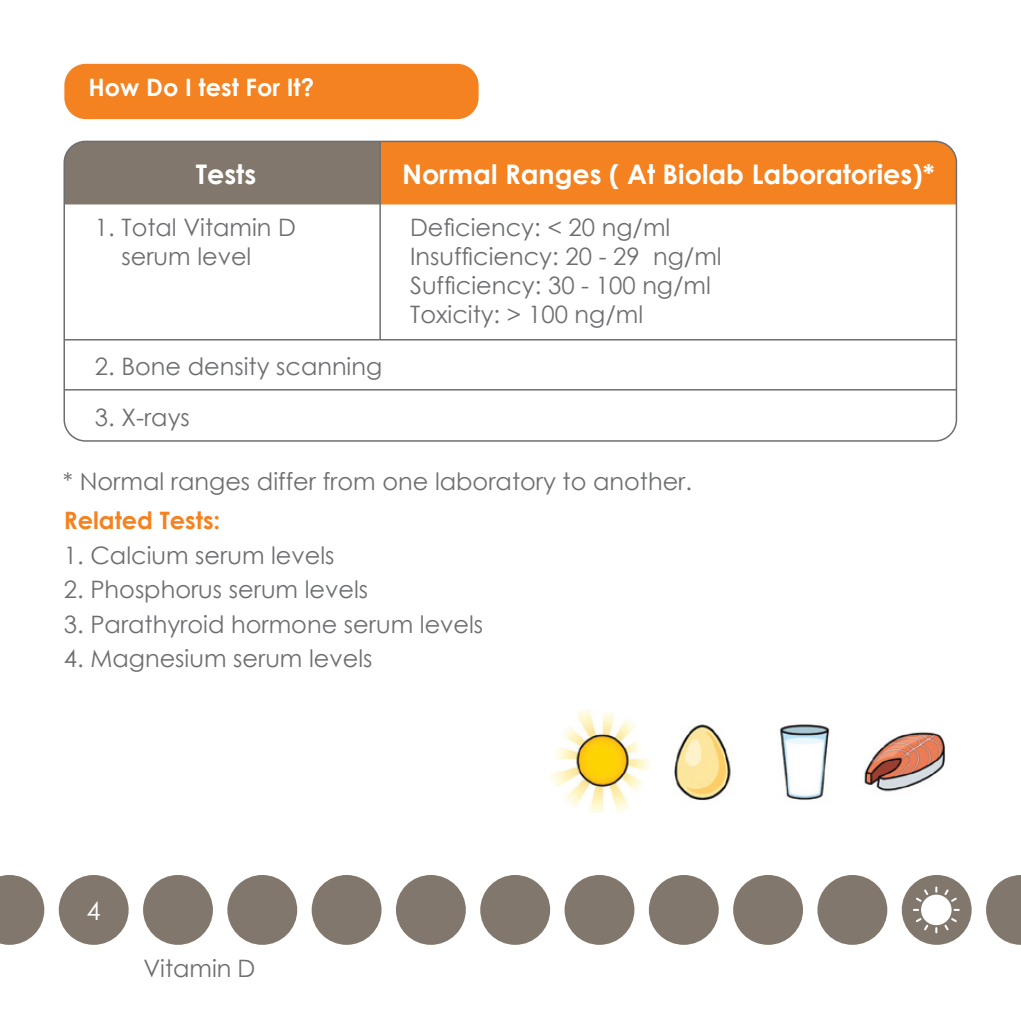
<style>
.page{position:relative;width:1021px;height:1021px;background:#fff}
.page>*{position:absolute;margin:0;border:0;box-sizing:border-box;transform-origin:0 0}
.t1{font:700 27px "Century Gothic";color:#fff}
.t2{font:25.5px "Century Gothic";color:#fff}
.t3{font:24px/28.8px "Century Gothic";color:#6d6e71}
.t4{font:700 24px "Century Gothic";color:#fff}
.t5{font:700 24px "Century Gothic";color:#f58220}
</style>
<div class="page">
<svg style="left:0;top:875px;width:44px;height:69px;background:#958c83"></svg>
<div style="left:59px;top:875px;width:70px;height:69px;background:#82776c;border-radius:50%"></div>
<div style="left:143px;top:875px;width:70px;height:69px;background:#82776c;border-radius:50%"></div>
<div style="left:227px;top:875px;width:70px;height:69px;background:#82776c;border-radius:50%"></div>
<div style="left:312px;top:875px;width:69px;height:69px;background:#82776c;border-radius:50%"></div>
<div style="left:396px;top:875px;width:70px;height:69px;background:#82776c;border-radius:50%"></div>
<div style="left:480px;top:875px;width:70px;height:69px;background:#82776c;border-radius:50%"></div>
<div style="left:564px;top:875px;width:70px;height:69px;background:#82776c;border-radius:50%"></div>
<div style="left:649px;top:875px;width:69px;height:69px;background:#82776c;border-radius:50%"></div>
<div style="left:733px;top:875px;width:70px;height:69px;background:#82776c;border-radius:50%"></div>
<div style="left:817px;top:875px;width:70px;height:69px;background:#82776c;border-radius:50%"></div>
<div style="left:901px;top:875px;width:70px;height:69px;background:#82776c;border-radius:50%"></div>
<svg style="left:986px;top:875px;width:34px;height:69px"></svg>
<div style="left:921px;top:894px;width:30px;height:31px;background:#fff;border-radius:50%"></div>
<svg style="left:935px;top:886px;width:2px;height:6px"></svg>
<svg style="left:935px;top:927px;width:2px;height:6px"></svg>
<svg style="left:916px;top:889px;width:12px;height:12px"></svg>
<svg style="left:944px;top:917px;width:12px;height:13px"></svg>
<svg style="left:916px;top:917px;width:12px;height:13px"></svg>
<svg style="left:944px;top:889px;width:12px;height:12px"></svg>
<div style="left:64px;top:64px;width:414px;height:55px;background:#f58220;border-radius:21px"></div>
<hr style="left:64px;top:339px;width:892px;height:1px;background:#6d6e71">
<hr style="left:64px;top:389px;width:892px;height:1px;background:#6d6e71">
<svg style="left:65px;top:141px;width:891px;height:63px;background:#ca7e3c"></svg>
<hr style="left:379px;top:141px;width:2px;height:199px;background:#6d6e71">
<img style="left:551px;top:709px;width:395px;height:103px">
<p class="t4" style="left:89px;top:69px;width:227px">How Do I test For ?I t</p>
<p class="t1" style="left:196px;top:154px;width:62px">Tests</p>
<p class="t3" style="left:121px;top:213px;width:176px;text-indent:-27px">1. Total Vitamin D serum level</p>
<p class="t3" style="left:95px;top:352px;width:289px">2. Bone density scanning</p>
<p class="t3" style="left:95px;top:403px;width:96px">3. X-rays</p>
<p class="t1" style="left:402px;top:154px;width:534px">Normal Ranges ( At Biolab Laboratories *(</p>
<p class="t3" style="left:653px;top:213px;width:70px;text-indent:-243px">Deficiency: &lt; 20 ng/ml ng/ml</p>
<p class="t3" style="left:410px;top:242px;width:302px">Insufficiency: 20 - 29<br>Sufficiency: 30 - 100 ng/ml<br>Toxicity: &gt; 100 ng/ml</p>
<p class="t3" style="left:63px;top:466px;width:630px">* Normal ranges differ from one laboratory to another.</p>
<p class="t5" style="left:64px;top:502px;width:158px">Related Tests:</p>
<p class="t3" style="left:64px;top:540px;width:272px">1. Calcium serum levels</p>
<p class="t3" style="left:64px;top:575px;width:306px">2. Phosphorus serum levels</p>
<p class="t3" style="left:64px;top:609px;width:421px">3. Parathyroid hormone serum levels</p>
<p class="t3" style="left:64px;top:644px;width:310px">4. Magnesium serum levels</p>
<p class="t2" style="left:86px;top:892px;width:16px">4</p>
<p class="t3" style="left:143px;top:954px;width:114px">Vitamin D</p>
</div>
